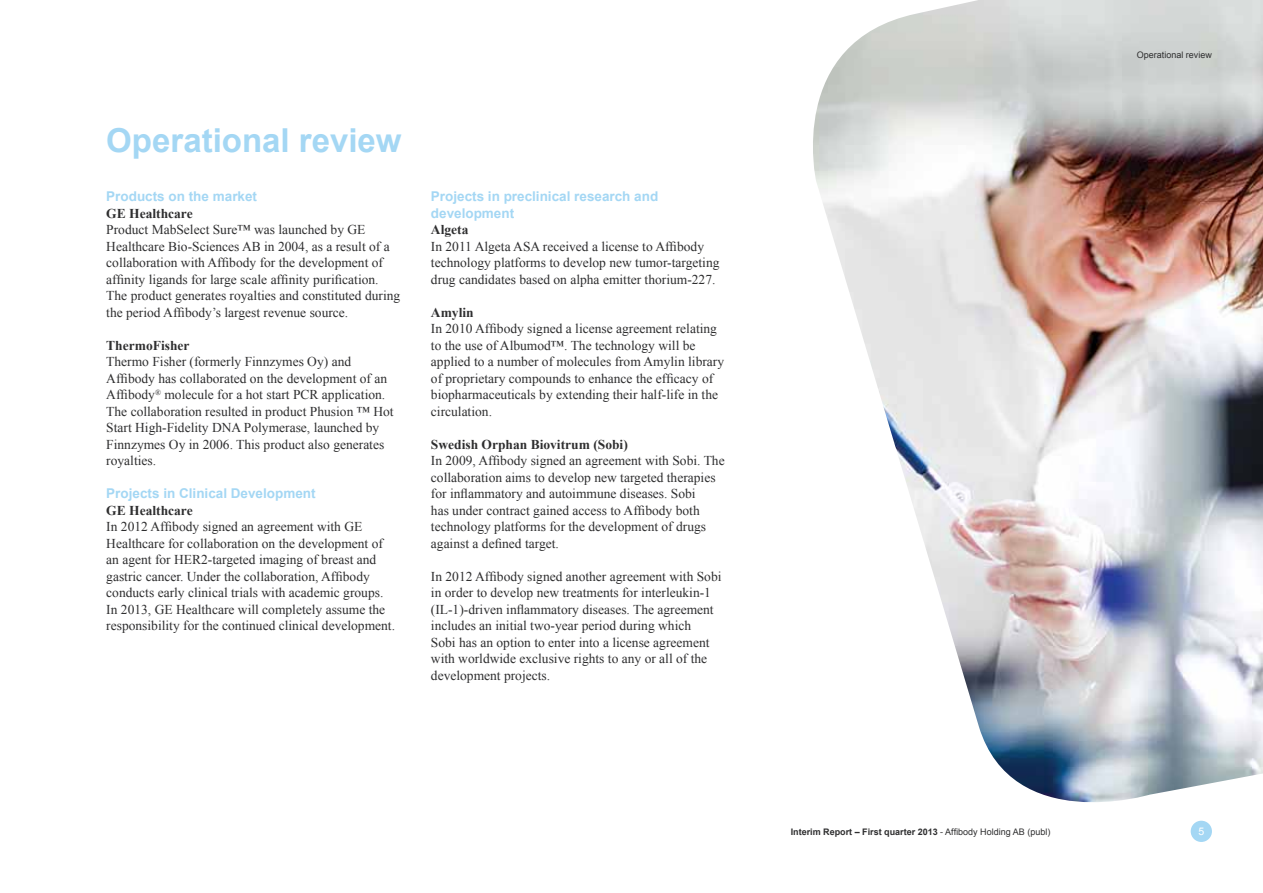
<style>
.page{position:relative;width:1263px;height:893px;background:#fff}
.page>*{position:absolute;margin:0;border:0;box-sizing:border-box;transform-origin:0 0}
.t1{font:700 33px "Arial";color:#a4d7f4}
.t2{font:13.5px/16.5px "Times New Roman";color:#2e2e2f}
.t3{font:700 13.5px/16.5px "Arial";color:#a4d7f4}
.t4{font:700 13.5px "Times New Roman";color:#2e2e2f}
.t5{font:10.5px "Arial";color:#fff}
.t6{font:700 9px "Arial";color:#2e2e2f}
.t7{font:9px "Arial";color:#2e2e2f}
.s1{font-weight:400}
</style>
<div class="page">
<img style="left:813px;top:0;width:450px;height:822px">
<div style="left:1191px;top:821px;width:21px;height:21px;background:#a4d7f4;border-radius:50%"></div>
<h1 class="t1" style="left:106px;top:118px;width:297px">Operational review</h1>
<p class="t3" style="left:106px;top:189px;width:152px">Products on the market</p>
<p class="t4" style="left:106px;top:204px;width:88px">GE Healthcare</p>
<p class="t2" style="left:106px;top:221px;width:295px">Product MabSelect Sure™ was launched by GE Healthcare Bio-Sciences AB in 2004, as a result of a collaboration with Affibody for the development of affinity ligands for large scale affinity purification.<br>The product generates royalties and constituted during the period Affibody’s largest revenue source.</p>
<p class="t4" style="left:106px;top:336px;width:85px">ThermoFisher</p>
<p class="t2" style="left:106px;top:353px;width:289px">Thermo Fisher (formerly Finnzymes Oy) and Affibody has collaborated on the development of an Affibody<sup>®</sup> molecule for a hot start PCR application.<br>The collaboration resulted in product Phusion ™ Hot Start High-Fidelity DNA Polymerase, launched by Finnzymes Oy in 2006. This product also generates royalties.</p>
<p class="t3" style="left:106px;top:486px;width:211px">Projects in Clinical Development</p>
<p class="t4" style="left:106px;top:501px;width:88px">GE Healthcare</p>
<p class="t2" style="left:106px;top:518px;width:290px">In 2012 Affibody signed an agreement with GE Healthcare for collaboration on the development of an agent for HER2-targeted imaging of breast and gastric cancer. Under the collaboration, Affibody conducts early clinical trials with academic groups.<br>In 2013, GE Healthcare will completely assume the responsibility for the continued clinical development.</p>
<p class="t3" style="left:431px;top:189px;width:229px">Projects in preclinical research and development</p>
<p class="t4" style="left:431px;top:220px;width:39px">Algeta</p>
<p class="t2" style="left:431px;top:238px;width:290px">In 2011 Algeta ASA received a license to Affibody technology platforms to develop new tumor-targeting drug candidates based on alpha emitter thorium-227.</p>
<p class="t4" style="left:431px;top:303px;width:44px">Amylin</p>
<p class="t2" style="left:431px;top:320px;width:295px">In 2010 Affibody signed a license agreement relating to the use of Albumod™. The technology will be applied to a number of molecules from Amylin library of proprietary compounds to enhance the efficacy of biopharmaceuticals by extending their half-life in the circulation.</p>
<p class="t4" style="left:431px;top:435px;width:198px">Swedish Orphan Biovitrum (Sobi)</p>
<p class="t2" style="left:431px;top:452px;width:295px">In 2009, Affibody signed an agreement with Sobi. The collaboration aims to develop new targeted therapies for inflammatory and autoimmune diseases. Sobi<br>has under contract gained access to Affibody both technology platforms for the development of drugs against a defined target.</p>
<p class="t2" style="left:431px;top:568px;width:292px">In 2012 Affibody signed another agreement with Sobi in order to develop new treatments for interleukin-1 (IL-1)-driven inflammatory diseases. The agreement includes an initial two-year period during which<br>Sobi has an option to enter into a license agreement with worldwide exclusive rights to any or all of the development projects.</p>
<p class="t7" style="left:1137px;top:49px;width:77px">Operational review</p>
<p class="t6" style="left:791px;top:825px;width:261px">Interim Report – First quarter 2013 <span class="s1">- Affibody Holding AB (publ)</span></p>
<p class="t5" style="left:1198px;top:825px;width:7px">5</p>
</div>
